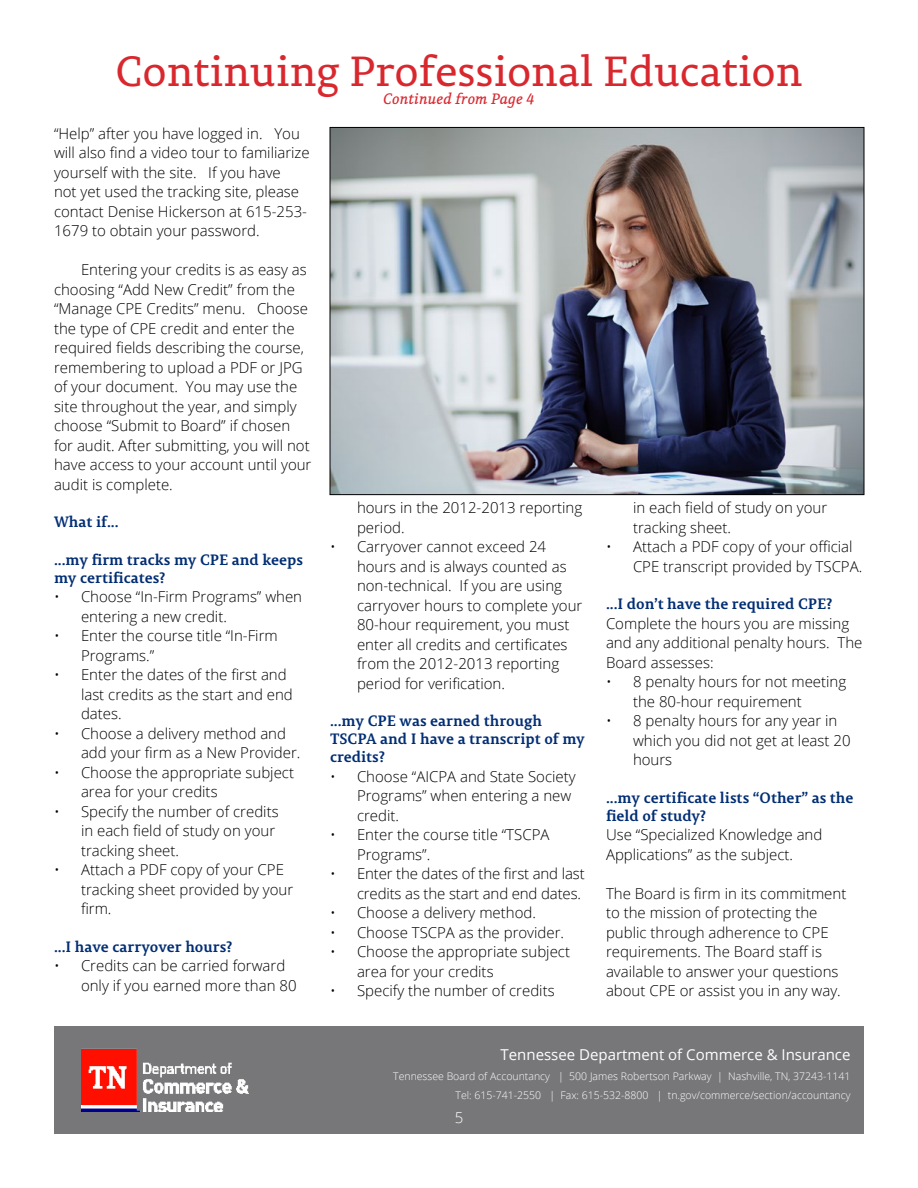
<style>
.page{position:relative;width:918px;height:1188px;background:#fff}
.page>*{position:absolute;margin:0;border:0;box-sizing:border-box;transform-origin:0 0}
.t1{font:42px "Permian Slab Serif Typeface";color:#d9272e}
.t2{font:300 15px/19.5px "Open Sans";color:#000}
.t3{font:700 15px/18px "Permian Slab Serif Typeface";color:#002d73}
.t4{font:15px "Open Sans";color:#fff}
.t5{font:italic 15px "Permian Slab Serif Typeface";color:#d9272e}
.t6{font:300 15px "Open Sans";color:#fff}
.t7{font:300 10.5px/19.5px "Open Sans";color:#fff;text-align:right}
</style>
<div class="page">
<div style="left:54px;top:1026px;width:810px;height:108px;background:#77777a"></div>
<img style="left:81px;top:1049px;width:167px;height:62px">
<img style="left:332px;top:129px;width:530px;height:364px">
<h1 class="t1" style="left:115px;top:37px;width:689px">Continuing Professional Education</h1>
<p class="t5" style="left:383px;top:87px;width:153px">Continued from Page 4</p>
<p class="t2" style="left:54px;top:123px;width:257px">“Help” after you have logged in. You will also find a video tour to familiarize yourself with the site. If you have<br>not yet used the tracking site, please contact Denise Hickerson at 615-253- 1679 to obtain your password.</p>
<p class="t2" style="left:54px;top:260px;width:259px;text-indent:27px">Entering your credits is as easy as choosing “Add New Credit” from the “Manage CPE Credits” menu. Choose the type of CPE credit and enter the required fields describing the course, remembering to upload a PDF or JPG of your document. You may use the site throughout the year, and simply choose “Submit to Board” if chosen for audit. After submitting, you will not have access to your account until your audit is complete.</p>
<p class="t3" style="left:54px;top:512px;width:66px">What if...</p>
<p class="t3" style="left:54px;top:550px;width:251px">...my firm tracks my CPE and keeps my certificates?</p>
<p class="t2" style="left:81px;top:587px;width:223px;text-indent:-27px">• Choose “In-Firm Programs” when entering a new credit.</p>
<p class="t2" style="left:81px;top:626px;width:198px;text-indent:-27px">• Enter the course title “In-Firm<br>Programs.”</p>
<p class="t2" style="left:81px;top:665px;width:213px;text-indent:-27px">• Enter the dates of the first and last credits as the start and end dates.</p>
<p class="t2" style="left:81px;top:723px;width:221px;text-indent:-27px">• Choose a delivery method and add your firm as a New Provider.</p>
<p class="t2" style="left:81px;top:762px;width:215px;text-indent:-27px">• Choose the appropriate subject area for your credits</p>
<p class="t2" style="left:81px;top:801px;width:199px;text-indent:-27px">• Specify the number of credits in each field of study on your tracking sheet.</p>
<p class="t2" style="left:81px;top:860px;width:214px;text-indent:-27px">• Attach a PDF copy of your CPE tracking sheet provided by your firm.</p>
<p class="t3" style="left:54px;top:937px;width:180px">...I have carryover hours?</p>
<p class="t2" style="left:81px;top:956px;width:217px;text-indent:-27px">• Credits can be carried forward only if you earned more than 80</p>
<p class="t2" style="left:357px;top:498px;width:227px">hours in the 2012-2013 reporting period.</p>
<p class="t2" style="left:357px;top:537px;width:227px;text-indent:-27px">• Carryover cannot exceed 24 hours and is always counted as non-technical. If you are using carryover hours to complete your<br>80-hour requirement, you must enter all credits and certificates from the 2012-2013 reporting period for verification.</p>
<p class="t3" style="left:330px;top:711px;width:256px">...my CPE was earned through<br>TSCPA and I have a transcript of my credits?</p>
<p class="t2" style="left:357px;top:766px;width:220px;text-indent:-27px">• Choose “AICPA and State Society<br>Programs” when entering a new credit.</p>
<p class="t2" style="left:357px;top:825px;width:194px;text-indent:-27px">• Enter the course title “TSCPA<br>Programs”.</p>
<p class="t2" style="left:330px;top:864px;width:256px;text-align:right">• Enter the dates of the first and last credits as the start and end dates.</p>
<p class="t2" style="left:330px;top:903px;width:208px">• Choose a delivery method.</p>
<p class="t2" style="left:330px;top:922px;width:236px">• Choose TSCPA as the provider.</p>
<p class="t2" style="left:357px;top:942px;width:215px;text-indent:-27px">• Choose the appropriate subject area for your credits</p>
<p class="t2" style="left:330px;top:981px;width:226px">• Specify the number of credits</p>
<p class="t2" style="left:633px;top:498px;width:196px">in each field of study on your tracking sheet.</p>
<p class="t2" style="left:633px;top:537px;width:231px;text-indent:-27px">• Attach a PDF copy of your official<br>CPE transcript provided by TSCPA.</p>
<p class="t3" style="left:606px;top:594px;width:228px">...I don’t have the required CPE?</p>
<p class="t2" style="left:606px;top:613px;width:258px">Complete the hours you are missing and any additional penalty hours. The<br>Board assesses:</p>
<p class="t2" style="left:633px;top:672px;width:215px;text-indent:-27px">• 8 penalty hours for not meeting the 80-hour requirement</p>
<p class="t2" style="left:633px;top:711px;width:219px;text-indent:-27px">• 8 penalty hours for any year in which you did not get at least 20 hours</p>
<p class="t3" style="left:606px;top:788px;width:249px">...my certificate lists “Other” as the field of study?</p>
<p class="t2" style="left:606px;top:825px;width:218px">Use “Specialized Knowledge and<br>Applications” as the subject.</p>
<p class="t2" style="left:606px;top:883px;width:242px">The Board is firm in its commitment to the mission of protecting the public through adherence to CPE requirements. The Board staff is available to answer your questions about CPE or assist you in any way.</p>
<p class="t4" style="left:501px;top:1044px;width:351px">Tennessee Department of Commerce &amp; Insurance</p>
<p class="t7" style="left:393px;top:1066px;width:459px">Tennessee Board of Accountancy | 500 James Robertson Parkway | Nashville, TN, 37243-1141<br>Tel: 615-741-2550 | Fax: 615-532-8800 | tn.gov/commerce/section/accountancy</p>
<p class="t6" style="left:455px;top:1107px;width:10px">5</p>
</div>
